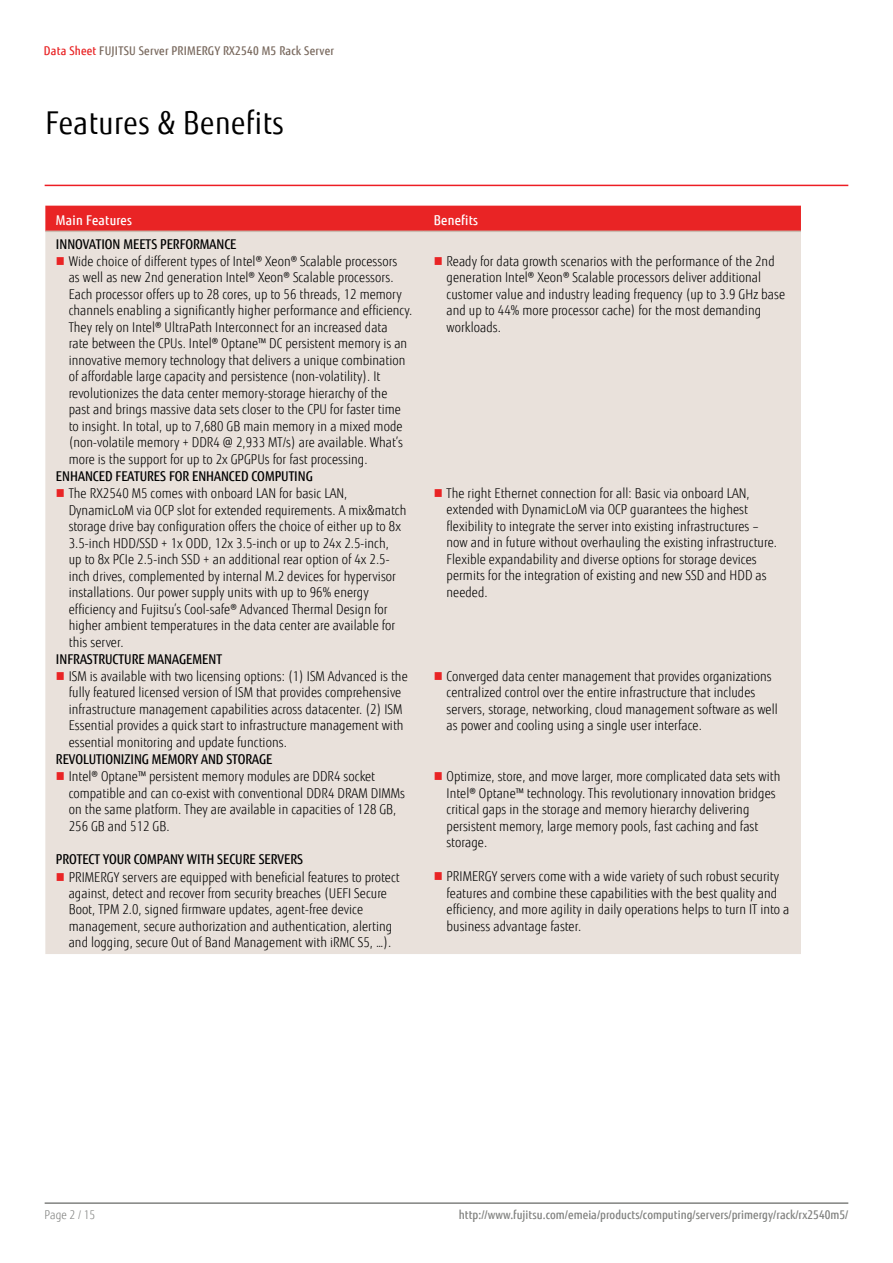
<style>
.page{position:relative;width:893px;height:1263px;background:#fff}
.page>*{position:absolute;margin:0;border:0;box-sizing:border-box;transform-origin:0 0}
.t1{font:31.5px "Fujitsu Sans";letter-spacing:.02em;color:#000;scale:.9 1}
.t2{font:300 13.5px/16.5px "Fujitsu Sans";letter-spacing:.005em;color:#000;scale:.9 1}
.t3{font:500 13.5px "Fujitsu Sans";color:#000;scale:.9 1}
.t4{font:500 13.5px "Fujitsu Sans";letter-spacing:.02em;color:#fff;scale:.9 1}
.t5{font:500 12px "Fujitsu Sans";letter-spacing:.005em;color:#818280;scale:.9 1}
.t6{font:500 12px "Fujitsu Sans";letter-spacing:.02em;color:#79695e;scale:.9 1}
.t7{font:300 12px "Fujitsu Sans";letter-spacing:.005em;color:#818280;scale:.9 1}
.s1{color:#e92425}
</style>
<div class="page">
<hr style="left:45px;top:1202px;width:803px;height:2px;background:#818280">
<div style="left:45px;top:206px;width:756px;height:25px;background:#e92425"></div>
<div style="left:45px;top:232px;width:756px;height:722px;background:#e9e1db"></div>
<hr style="left:45px;top:231px;width:378px;height:1px;background:#c9bbb0">
<hr style="left:423px;top:231px;width:378px;height:1px;background:#c9bbb0">
<hr style="left:45px;top:185px;width:803px;height:1px;background:#ed1d24">
<svg style="left:57px;top:257px;width:7px;height:8px"></svg>
<svg style="left:435px;top:257px;width:7px;height:8px"></svg>
<svg style="left:57px;top:489px;width:7px;height:8px"></svg>
<svg style="left:435px;top:489px;width:7px;height:8px"></svg>
<svg style="left:57px;top:672px;width:7px;height:8px"></svg>
<svg style="left:435px;top:672px;width:7px;height:8px"></svg>
<svg style="left:57px;top:772px;width:7px;height:8px"></svg>
<svg style="left:435px;top:772px;width:7px;height:8px"></svg>
<svg style="left:57px;top:872px;width:7px;height:8px"></svg>
<svg style="left:435px;top:872px;width:7px;height:8px"></svg>
<p class="t6" style="left:44px;top:43px;width:324px"><span class="s1">Data Sheet</span> FUJITSU Server PRIMERGY RX2540 M5 Rack Server</p>
<h1 class="t1" style="left:45px;top:104px;width:267px">Features &amp; Benefits</h1>
<p class="t4" style="left:56px;top:212px;width:86px">Main Features</p>
<p class="t4" style="left:434px;top:212px;width:51px">Benefits</p>
<p class="t3" style="left:56px;top:235px;width:202px">INNOVATION MEETS PERFORMANCE</p>
<p class="t2" style="left:69px;top:253px;width:383px">Wide choice of different types of Intel® Xeon® Scalable processors<br>as well as new 2nd generation Intel® Xeon® Scalable processors.<br>Each processor offers up to 28 cores, up to 56 threads, 12 memory channels enabling a significantly higher performance and efficiency.<br>They rely on Intel® UltraPath Interconnect for an increased data<br>rate between the CPUs. Intel® Optane™ DC persistent memory is an innovative memory technology that delivers a unique combination of affordable large capacity and persistence (non-volatility). It revolutionizes the data center memory-storage hierarchy of the<br>past and brings massive data sets closer to the CPU for faster time to insight. In total, up to 7,680 GB main memory in a mixed mode (non-volatile memory + DDR4 @ 2,933 MT/s) are available. What’s more is the support for up to 2x GPGPUs for fast processing.</p>
<p class="t2" style="left:447px;top:253px;width:378px">Ready for data growth scenarios with the performance of the 2nd generation Intel® Xeon® Scalable processors deliver additional customer value and industry leading frequency (up to 3.9 GHz base and up to 44% more processor cache) for the most demanding workloads.</p>
<p class="t3" style="left:56px;top:468px;width:287px">ENHANCED FEATURES FOR ENHANCED COMPUTING</p>
<p class="t2" style="left:69px;top:485px;width:377px">The RX2540 M5 comes with onboard LAN for basic LAN, DynamicLoM via OCP slot for extended requirements. A mix&amp;match storage drive bay configuration offers the choice of either up to 8x 3.5-inch HDD/SSD + 1x ODD, 12x 3.5-inch or up to 24x 2.5-inch,<br>up to 8x PCIe 2.5-inch SSD + an additional rear option of 4x 2.5- inch drives, complemented by internal M.2 devices for hypervisor installations. Our power supply units with up to 96% energy efficiency and Fujitsu’s Cool-safe® Advanced Thermal Design for higher ambient temperatures in the data center are available for this server.</p>
<p class="t2" style="left:447px;top:485px;width:369px">The right Ethernet connection for all: Basic via onboard LAN, extended with DynamicLoM via OCP guarantees the highest flexibility to integrate the server into existing infrastructures – now and in future without overhauling the existing infrastructure.<br>Flexible expandability and diverse options for storage devices permits for the integration of existing and new SSD and HDD as needed.</p>
<p class="t3" style="left:56px;top:650px;width:186px">INFRASTRUCTURE MANAGEMENT</p>
<p class="t2" style="left:69px;top:668px;width:378px">ISM is available with two licensing options: (1) ISM Advanced is the fully featured licensed version of ISM that provides comprehensive infrastructure management capabilities across datacenter. (2) ISM Essential provides a quick start to infrastructure management with essential monitoring and update functions.</p>
<p class="t2" style="left:447px;top:668px;width:370px">Converged data center management that provides organizations centralized control over the entire infrastructure that includes servers, storage, networking, cloud management software as well as power and cooling using a single user interface.</p>
<p class="t3" style="left:56px;top:751px;width:242px">REVOLUTIONIZING MEMORY AND STORAGE</p>
<p class="t2" style="left:69px;top:768px;width:375px">Intel® Optane™ persistent memory modules are DDR4 socket compatible and can co-exist with conventional DDR4 DRAM DIMMs on the same platform. They are available in capacities of 128 GB, 256 GB and 512 GB.</p>
<p class="t2" style="left:447px;top:768px;width:372px">Optimize, store, and move larger, more complicated data sets with Intel® Optane™ technology. This revolutionary innovation bridges critical gaps in the storage and memory hierarchy delivering persistent memory, large memory pools, fast caching and fast storage.</p>
<p class="t3" style="left:56px;top:851px;width:276px">PROTECT YOUR COMPANY WITH SECURE SERVERS</p>
<p class="t2" style="left:69px;top:869px;width:369px">PRIMERGY servers are equipped with beneficial features to protect against, detect and recover from security breaches (UEFI Secure Boot, TPM 2.0, signed firmware updates, agent-free device management, secure authorization and authentication, alerting and logging, secure Out of Band Management with iRMC S5, …).</p>
<p class="t2" style="left:447px;top:869px;width:383px">PRIMERGY servers come with a wide variety of such robust security features and combine these capabilities with the best quality and efficiency, and more agility in daily operations helps to turn IT into a business advantage faster.</p>
<p class="t7" style="left:45px;top:1208px;width:58px">Page 2 / 15</p>
<p class="t5" style="left:459px;top:1208px;width:434px">http://www.fujitsu.com/emeia/products/computing/servers/primergy/rack/rx2540m5/</p>
</div>
